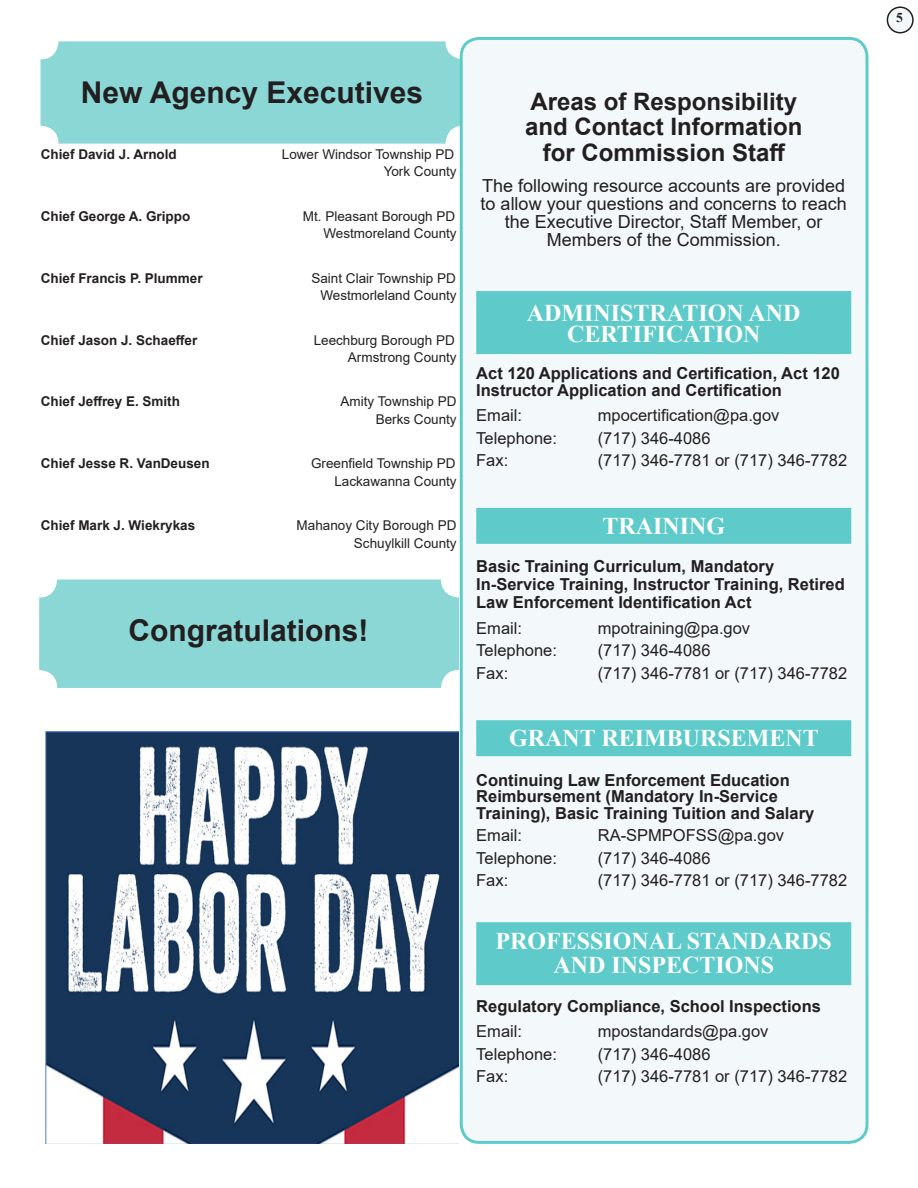
<style>
.page{position:relative;width:918px;height:1188px;background:#fff}
.page>*{position:absolute;margin:0;border:0;box-sizing:border-box;transform-origin:0 0}
.Photo_Caption{font:700 30px "Arial";color:#231f20}
.Chart_Reverse_Head{font:700 24px/21px "Times New Roman";color:#fff;text-align:center}
.Article_Head___6pts{font:700 24px/25.5px "Arial";color:#231f20;text-align:center}
.Article_Head___6pts-2{font:18px/18px "Arial";color:#231f20;text-align:center}
.t1{font:700 16.5px/16.5px "Arial";color:#231f20}
.t2{font:16.5px "Arial";color:#231f20}
.t3{font:13.5px "Arial";color:#231f20}
.t4{font:700 13.5px "Arial";color:#231f20}
.Page_Number{font:700 13.5px "Times New Roman";color:#231f20}
</style>
<div class="page">
<div style="left:40px;top:41px;width:424px;height:103px;background:#8ad7d6;border-radius:18px"></div>
<div style="left:461px;top:38px;width:406px;height:1104px;background:#f3f9fa;border-radius:18px"></div>
<div style="left:476px;top:291px;width:375px;height:63px;background:#5ecbca"></div>
<div style="left:476px;top:508px;width:375px;height:36px;background:#5ecbca"></div>
<div style="left:476px;top:720px;width:375px;height:36px;background:#5ecbca"></div>
<div style="left:476px;top:922px;width:375px;height:63px;background:#5ecbca"></div>
<div style="left:460px;top:37px;width:408px;height:1107px;border:3px solid #5ecbca;border-radius:18px"></div>
<div style="left:39px;top:580px;width:420px;height:108px;background:#8ad7d6;border-radius:18px"></div>
<div style="left:887px;top:7px;width:26px;height:26px;background:#f3f9fa;border-radius:50%"></div>
<div style="left:887px;top:6px;width:27px;height:27px;border:2px solid #231f20;border-radius:50%"></div>
<svg style="left:46px;top:732px;width:413px;height:412px"></svg>
<p class="Photo_Caption" style="left:81px;top:71px;width:344px">New Agency Executives</p>
<p class="Article_Head___6pts" style="left:525px;top:89px;width:279px">Areas of Responsibility and Contact Information for Commission Staff</p>
<p class="Article_Head___6pts-2" style="left:481px;top:177px;width:368px">The following resource accounts are provided to allow your questions and concerns to reach the Executive Director, Staff Member, or Members of the Commission.</p>
<p class="t4" style="left:41px;top:144px;width:138px">Chief David J. Arnold</p>
<p class="t3" style="left:282px;top:145px;width:174px">Lower Windsor Township PD</p>
<p class="t3" style="left:384px;top:162px;width:75px">York County</p>
<p class="t4" style="left:41px;top:206px;width:151px">Chief George A. Grippo</p>
<p class="t3" style="left:303px;top:207px;width:154px">Mt. Pleasant Borough PD</p>
<p class="t3" style="left:323px;top:224px;width:135px">Westmoreland County</p>
<p class="t4" style="left:41px;top:268px;width:163px">Chief Francis P. Plummer</p>
<p class="t3" style="left:311px;top:269px;width:146px">Saint Clair Township PD</p>
<p class="t3" style="left:320px;top:286px;width:138px">Westmorleland County</p>
<p class="t4" style="left:41px;top:330px;width:158px">Chief Jason J. Schaeffer</p>
<p class="t3" style="left:314px;top:330px;width:143px">Leechburg Borough PD</p>
<p class="t3" style="left:348px;top:348px;width:110px">Armstrong County</p>
<p class="t4" style="left:41px;top:392px;width:141px">Chief Jeffrey E. Smith</p>
<p class="t3" style="left:341px;top:392px;width:118px">Amity Township PD</p>
<p class="t3" style="left:376px;top:410px;width:83px">Berks County</p>
<p class="t4" style="left:41px;top:454px;width:170px">Chief Jesse R. VanDeusen</p>
<p class="t3" style="left:311px;top:454px;width:146px">Greenfield Township PD</p>
<p class="t3" style="left:334px;top:472px;width:124px">Lackawanna County</p>
<p class="t4" style="left:41px;top:516px;width:156px">Chief Mark J. Wiekrykas</p>
<p class="t3" style="left:297px;top:516px;width:161px">Mahanoy City Borough PD</p>
<p class="t3" style="left:354px;top:534px;width:104px">Schuylkill County</p>
<p class="Chart_Reverse_Head" style="left:527px;top:302px;width:275px">ADMINISTRATION AND<br>CERTIFICATION</p>
<p class="t1" style="left:476px;top:365px;width:365px">Act 120 Applications and Certification, Act 120<br>Instructor Application and Certification</p>
<p class="t2" style="left:476px;top:404px;width:47px">Email:</p>
<p class="t2" style="left:598px;top:404px;width:183px">mpocertification@pa.gov</p>
<p class="t2" style="left:476px;top:427px;width:82px">Telephone:</p>
<p class="t2" style="left:598px;top:427px;width:114px">(717) 346-4086</p>
<p class="t2" style="left:476px;top:449px;width:34px">Fax:</p>
<p class="t2" style="left:598px;top:449px;width:251px">(717) 346-7781 or (717) 346-7782</p>
<p class="Chart_Reverse_Head" style="left:602px;top:515px;width:124px">TRAINING</p>
<p class="t1" style="left:476px;top:557px;width:370px;line-height:18px">Basic Training Curriculum, Mandatory<br>In-Service Training, Instructor Training, Retired<br>Law Enforcement Identification Act</p>
<p class="t2" style="left:476px;top:616px;width:47px">Email:</p>
<p class="t2" style="left:598px;top:616px;width:154px">mpotraining@pa.gov</p>
<p class="t2" style="left:476px;top:639px;width:82px">Telephone:</p>
<p class="t2" style="left:598px;top:639px;width:114px">(717) 346-4086</p>
<p class="t2" style="left:476px;top:661px;width:34px">Fax:</p>
<p class="t2" style="left:598px;top:661px;width:251px">(717) 346-7781 or (717) 346-7782</p>
<p class="Photo_Caption" style="left:128px;top:609px;width:242px">Congratulations!</p>
<p class="Chart_Reverse_Head" style="left:509px;top:727px;width:311px">GRANT REIMBURSEMENT</p>
<p class="t1" style="left:476px;top:772px;width:340px">Continuing Law Enforcement Education<br>Reimbursement (Mandatory In-Service<br>Training), Basic Training Tuition and Salary</p>
<p class="t2" style="left:476px;top:824px;width:47px">Email:</p>
<p class="t2" style="left:598px;top:824px;width:188px">RA-SPMPOFSS@pa.gov</p>
<p class="t2" style="left:476px;top:847px;width:82px">Telephone:</p>
<p class="t2" style="left:598px;top:847px;width:114px">(717) 346-4086</p>
<p class="t2" style="left:476px;top:869px;width:34px">Fax:</p>
<p class="t2" style="left:598px;top:869px;width:251px">(717) 346-7781 or (717) 346-7782</p>
<p class="Chart_Reverse_Head" style="left:496px;top:929px;width:338px;line-height:24px">PROFESSIONAL STANDARDS<br>AND INSPECTIONS</p>
<p class="t1" style="left:476px;top:998px;width:346px">Regulatory Compliance, School Inspections</p>
<p class="t2" style="left:476px;top:1020px;width:47px">Email:</p>
<p class="t2" style="left:598px;top:1020px;width:172px">mpostandards@pa.gov</p>
<p class="t2" style="left:476px;top:1043px;width:82px">Telephone:</p>
<p class="t2" style="left:598px;top:1043px;width:114px">(717) 346-4086</p>
<p class="t2" style="left:476px;top:1065px;width:34px">Fax:</p>
<p class="t2" style="left:598px;top:1065px;width:251px">(717) 346-7781 or (717) 346-7782</p>
<p class="Page_Number" style="left:896px;top:7px;width:8px">5</p>
</div>
